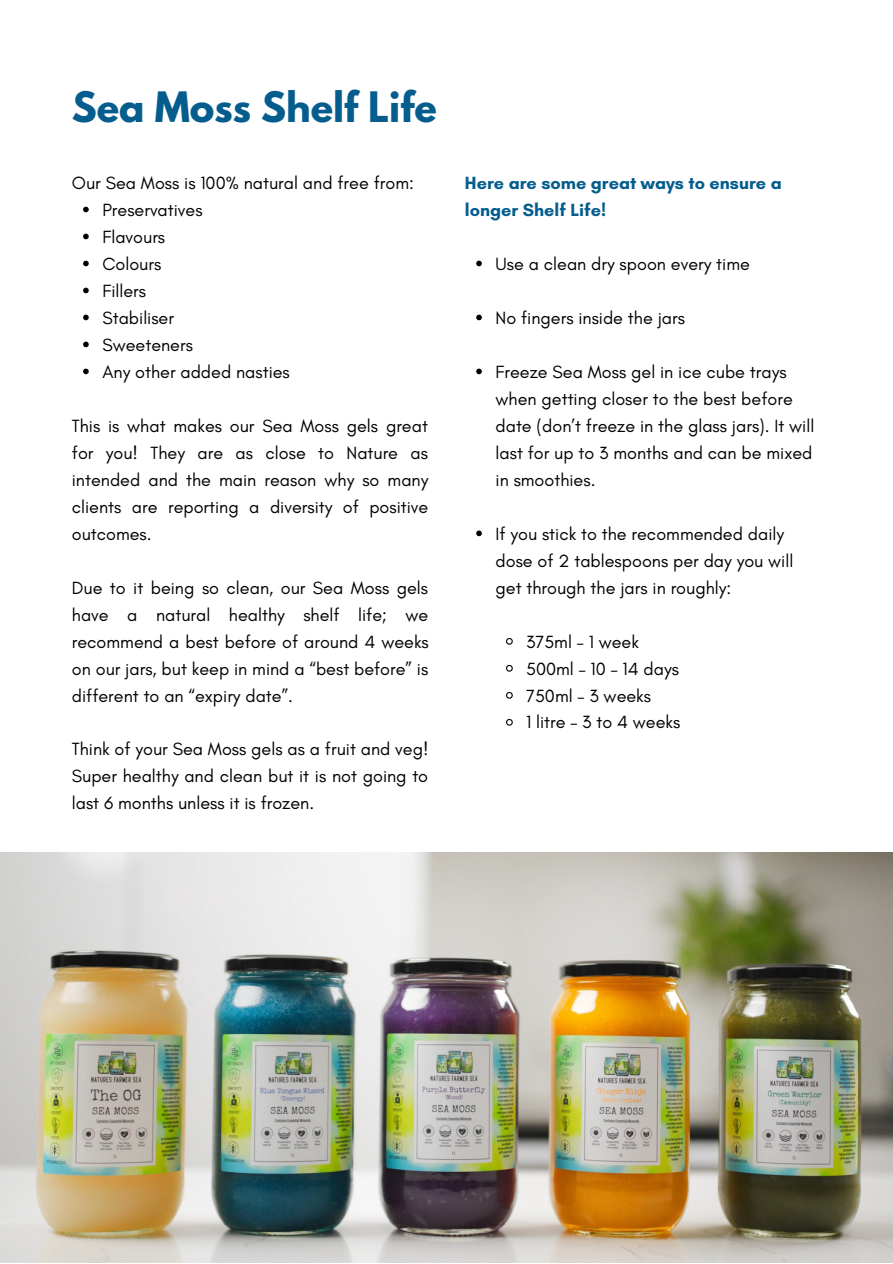
<style>
.page{position:relative;width:893px;height:1264px;background:#fff}
.page>*{position:absolute;margin:0;border:0;box-sizing:border-box;transform-origin:0 0}
.t1{font:700 37.2px "League Spartan";color:#055d8d}
.t2{font:18px/27px "Glacial Indifference";color:#000}
.t3{font:700 18px/27px "Glacial Indifference";color:#055d8d}
</style>
<div class="page">
<img style="left:0;top:852px;width:892px;height:410px">
<svg style="left:83px;top:207px;width:6px;height:5px"></svg>
<svg style="left:83px;top:234px;width:6px;height:5px"></svg>
<svg style="left:83px;top:261px;width:6px;height:5px"></svg>
<svg style="left:83px;top:288px;width:6px;height:5px"></svg>
<svg style="left:83px;top:314px;width:6px;height:6px"></svg>
<svg style="left:83px;top:341px;width:6px;height:6px"></svg>
<svg style="left:83px;top:368px;width:6px;height:6px"></svg>
<svg style="left:476px;top:261px;width:6px;height:5px"></svg>
<svg style="left:476px;top:314px;width:6px;height:6px"></svg>
<svg style="left:476px;top:368px;width:6px;height:6px"></svg>
<svg style="left:476px;top:530px;width:6px;height:6px"></svg>
<svg style="left:506px;top:638px;width:7px;height:7px"></svg>
<svg style="left:506px;top:665px;width:7px;height:7px"></svg>
<svg style="left:506px;top:691px;width:7px;height:8px"></svg>
<svg style="left:506px;top:718px;width:7px;height:8px"></svg>
<h1 class="t1" style="left:72px;top:88px;width:366px">Sea Moss Shelf Life</h1>
<p class="t2" style="left:72px;top:169px;width:343px">Our Sea Moss is 100% natural and free from:</p>
<p class="t2" style="left:102px;top:196px;width:189px">Preservatives<br>Flavours<br>Colours<br>Fillers<br>Stabiliser<br>Sweeteners<br>Any other added nasties</p>
<p class="t2" style="left:72px;top:412px;width:358px;text-align:justify">This is what makes our Sea Moss gels great for you! They are as close to Nature as intended and the main reason why so many clients are reporting a diversity of positive outcomes.</p>
<p class="t2" style="left:72px;top:573px;width:358px;text-align:justify">Due to it being so clean, our Sea Moss gels have a natural healthy shelf life; we recommend a best before of around 4 weeks on our jars, but keep in mind a “best before” is different to an “expiry date”.</p>
<p class="t2" style="left:72px;top:735px;width:358px;text-align:justify">Think of your Sea Moss gels as a fruit and veg!<br>Super healthy and clean but it is not going to last 6 months unless it is frozen.</p>
<p class="t3" style="left:465px;top:169px;width:318px">Here are some great ways to ensure a longer Shelf Life!</p>
<p class="t2" style="left:495px;top:250px;width:256px">Use a clean dry spoon every time</p>
<p class="t2" style="left:495px;top:304px;width:191px">No fingers inside the jars</p>
<p class="t2" style="left:495px;top:358px;width:320px">Freeze Sea Moss gel in ice cube trays when getting closer to the best before date (don’t freeze in the glass jars). It will last for up to 3 months and can be mixed in smoothies.</p>
<p class="t2" style="left:495px;top:519px;width:299px">If you stick to the recommended daily dose of 2 tablespoons per day you will get through the jars in roughly:</p>
<p class="t2" style="left:526px;top:627px;width:156px">375ml – 1 week<br>500ml – 10 – 14 days<br>750ml – 3 weeks<br>1 litre – 3 to 4 weeks</p>
</div>
